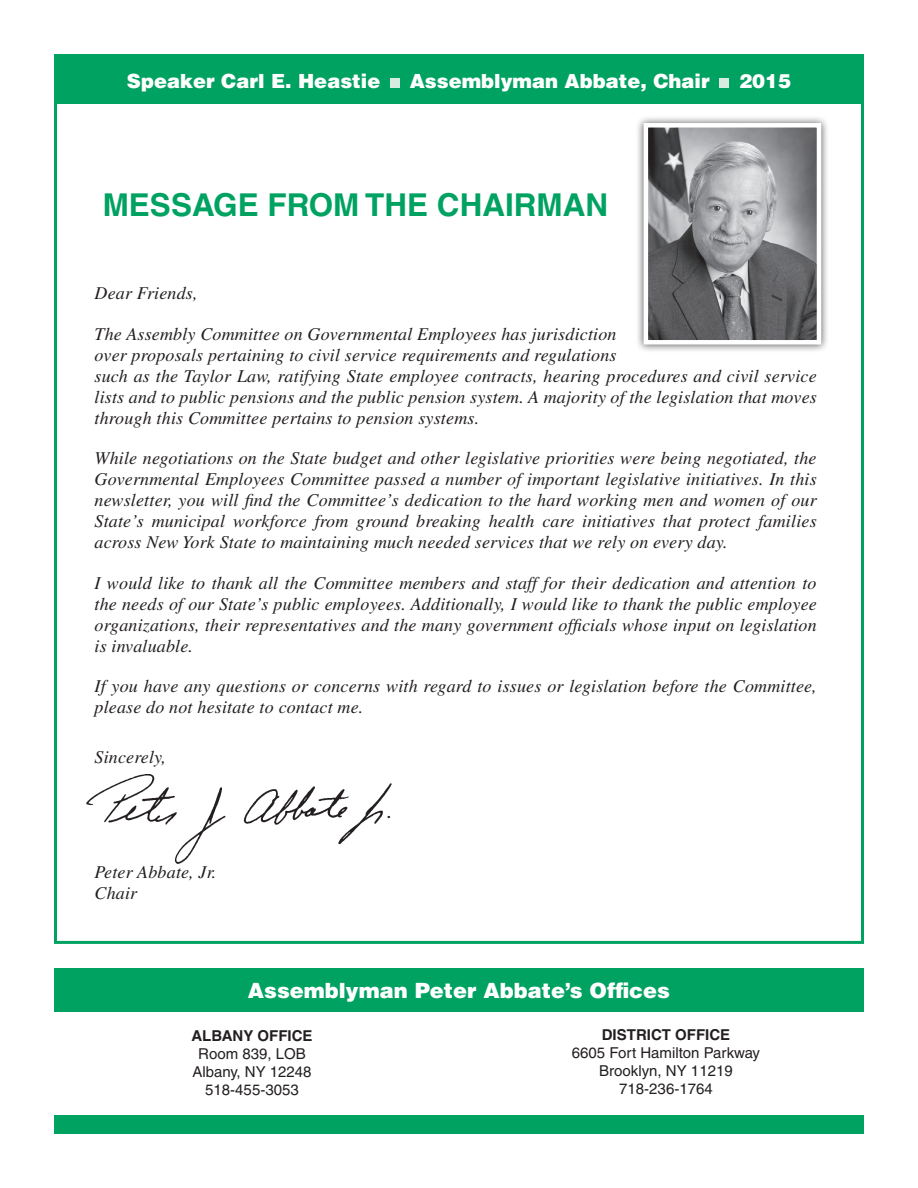
<style>
.page{position:relative;width:918px;height:1188px;background:#fff}
.page>*{position:absolute;margin:0;border:0;box-sizing:border-box;transform-origin:0 0}
.Body{font:700 31.5px "Helvetica";color:#00a261}
.t1{font:900 21px "Helvetica";color:#fff}
.t2{font:900 19.5px "Helvetica";color:#fff}
.Body-2{font:italic 18px/21px "Times";letter-spacing:.01em;color:#231f20}
.t3{font:15px/18px "Helvetica";color:#231f20;text-align:center}
.t4{font:700 15px "Helvetica";color:#231f20}
</style>
<div class="page">
<div style="left:54px;top:54px;width:810px;height:49px;background:#00a261"></div>
<div style="left:390px;top:78px;width:10px;height:10px;background:#d7ebe0"></div>
<div style="left:720px;top:78px;width:9px;height:10px;background:#d7ebe0"></div>
<div style="left:635px;top:115px;width:194px;height:238px;background:#231f20;opacity:.75"></div>
<img style="left:649px;top:128px;width:167px;height:212px">
<div style="left:644px;top:123px;width:177px;height:222px;border:4px solid #fff"></div>
<div style="left:54px;top:968px;width:810px;height:43px;background:#00a261"></div>
<div style="left:54px;top:1116px;width:810px;height:18px;background:#00a261"></div>
<img style="left:86px;top:774px;width:305px;height:90px">
<p class="t2" style="left:127px;top:68px;width:255px">Speaker Carl E. Heastie</p>
<p class="t2" style="left:410px;top:68px;width:302px">Assemblyman Abbate, Chair</p>
<p class="t2" style="left:739px;top:68px;width:54px">2015</p>
<p class="Body" style="left:103px;top:186px;width:507px">MESSAGE FROM THE CHAIRMAN</p>
<p class="Body-2" style="left:94px;top:283px;width:105px">Dear Friends,</p>
<p class="Body-2" style="left:94px;top:323px;width:724px">The Assembly Committee on Governmental Employees has jurisdiction<br>over proposals pertaining to civil service requirements and regulations<br>such as the Taylor Law, ratifying State employee contracts, hearing procedures and civil service lists and to public pensions and the public pension system. A majority of the legislation that moves through this Committee pertains to pension systems.</p>
<p class="Body-2" style="left:94px;top:448px;width:724px;text-align:justify">While negotiations on the State budget and other legislative priorities were being negotiated, the Governmental Employees Committee passed a number of important legislative initiatives. In this newsletter, you will find the Committee’s dedication to the hard working men and women of our State’s municipal workforce from ground breaking health care initiatives that protect families across New York State to maintaining much needed services that we rely on every day.</p>
<p class="Body-2" style="left:94px;top:572px;width:724px;text-align:justify">I would like to thank all the Committee members and staff for their dedication and attention to the needs of our State’s public employees. Additionally, I would like to thank the public employee organizations, their representatives and the many government officials whose input on legislation is invaluable.</p>
<p class="Body-2" style="left:94px;top:676px;width:724px">If you have any questions or concerns with regard to issues or legislation before the Committee, please do not hesitate to contact me.</p>
<p class="Body-2" style="left:94px;top:746px;width:73px">Sincerely,</p>
<p class="Body-2" style="left:94px;top:862px;width:123px">Peter Abbate, Jr.</p>
<p class="Body-2" style="left:94px;top:883px;width:44px">Chair</p>
<p class="t1" style="left:248px;top:977px;width:424px">Assemblyman Peter Abbate’s Offices</p>
<p class="t4" style="left:191px;top:1027px;width:123px">ALBANY OFFICE</p>
<p class="t3" style="left:192px;top:1045px;width:121px">Room 839, LOB<br>Albany, NY 12248<br>518-455-3053</p>
<p class="t4" style="left:602px;top:1026px;width:130px">DISTRICT OFFICE</p>
<p class="t3" style="left:572px;top:1044px;width:190px">6605 Fort Hamilton Parkway</p>
<p class="t3" style="left:599px;top:1062px;width:135px">Brooklyn, NY 11219<br>718-236-1764</p>
</div>
